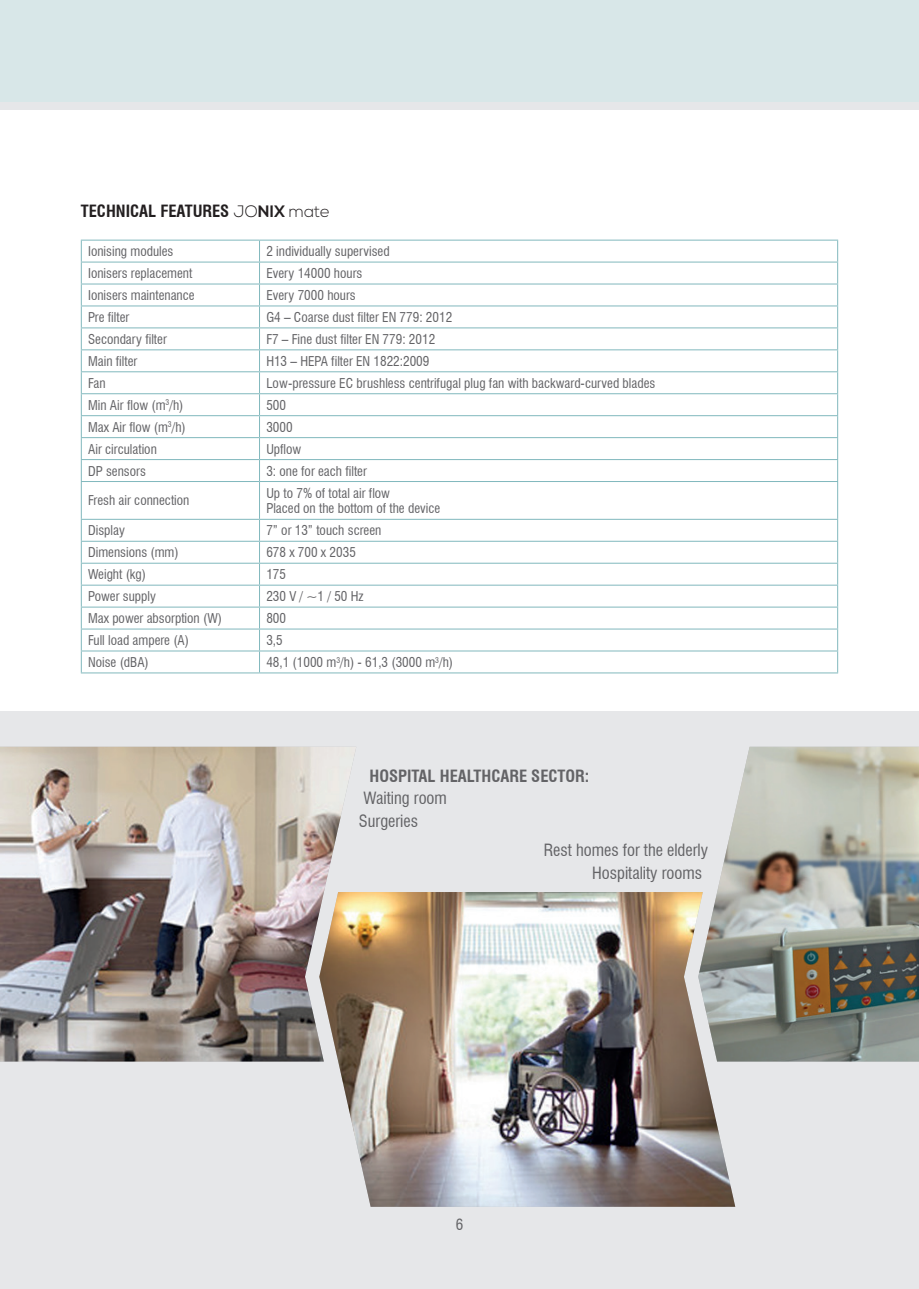
<style>
.page{position:relative;width:919px;height:1289px;background:#fff}
.page>*{position:absolute;margin:0;border:0;box-sizing:border-box;transform-origin:0 0}
.t1{font:condensed 16.5px/22.5px "Swiss 721 BT";color:#636366}
.t2{font:700 condensed 16.5px "Swiss 721 BT";color:#231f20}
.t3{font:700 condensed 16.5px "Swiss 721 BT";color:#636366}
.t4{font:condensed 15px "Swiss 721 BT";color:#636366}
.t5{font:condensed 13.2px/15.9px "Swiss 721 BT";color:#636366}
.s1{font-family:"Nexa";font-weight:300;font-stretch:normal}
.s2{font-family:"Nexa";font-stretch:normal}
</style>
<div class="page">
<div style="left:0;top:711px;width:918px;height:577px;background:#e6e7e9"></div>
<img style="left:717px;top:746px;width:201px;height:315px">
<img style="left:0;top:746px;width:356px;height:315px">
<img style="left:319px;top:892px;width:416px;height:314px">
<div style="left:0;top:0;width:918px;height:102px;background:#d8e7e8"></div>
<div style="left:0;top:102px;width:918px;height:7px;background:#e6e7e9"></div>
<svg style="left:82px;top:262px;width:755px;height:390px"></svg>
<hr style="left:81px;top:240px;width:178px;height:1px;background:#81b8bd">
<hr style="left:259px;top:240px;width:579px;height:1px;background:#81b8bd">
<hr style="left:81px;top:261px;width:178px;height:1px;background:#81b8bd">
<hr style="left:259px;top:261px;width:579px;height:1px;background:#81b8bd">
<hr style="left:81px;top:283px;width:178px;height:1px;background:#81b8bd">
<hr style="left:259px;top:283px;width:579px;height:1px;background:#81b8bd">
<hr style="left:81px;top:305px;width:178px;height:1px;background:#81b8bd">
<hr style="left:259px;top:305px;width:579px;height:1px;background:#81b8bd">
<hr style="left:81px;top:327px;width:178px;height:1px;background:#81b8bd">
<hr style="left:259px;top:327px;width:579px;height:1px;background:#81b8bd">
<hr style="left:81px;top:349px;width:178px;height:1px;background:#81b8bd">
<hr style="left:259px;top:349px;width:579px;height:1px;background:#81b8bd">
<hr style="left:81px;top:371px;width:178px;height:1px;background:#81b8bd">
<hr style="left:259px;top:371px;width:579px;height:1px;background:#81b8bd">
<hr style="left:81px;top:393px;width:178px;height:1px;background:#81b8bd">
<hr style="left:259px;top:393px;width:579px;height:1px;background:#81b8bd">
<hr style="left:81px;top:415px;width:178px;height:1px;background:#81b8bd">
<hr style="left:259px;top:415px;width:579px;height:1px;background:#81b8bd">
<hr style="left:81px;top:437px;width:178px;height:1px;background:#81b8bd">
<hr style="left:259px;top:437px;width:579px;height:1px;background:#81b8bd">
<hr style="left:81px;top:459px;width:178px;height:1px;background:#81b8bd">
<svg style="left:81px;top:240px;width:1px;height:241px"></svg>
<hr style="left:259px;top:459px;width:579px;height:1px;background:#81b8bd">
<svg style="left:259px;top:240px;width:1px;height:241px"></svg>
<svg style="left:837px;top:240px;width:1px;height:241px"></svg>
<hr style="left:81px;top:481px;width:178px;height:1px;background:#81b8bd">
<hr style="left:81px;top:482px;width:1px;height:37px;background:#81b8bd">
<hr style="left:259px;top:481px;width:579px;height:1px;background:#81b8bd">
<hr style="left:259px;top:482px;width:1px;height:37px;background:#81b8bd">
<hr style="left:837px;top:482px;width:1px;height:37px;background:#81b8bd">
<hr style="left:81px;top:519px;width:178px;height:1px;background:#81b8bd">
<hr style="left:259px;top:519px;width:579px;height:1px;background:#81b8bd">
<hr style="left:81px;top:541px;width:178px;height:1px;background:#81b8bd">
<hr style="left:259px;top:541px;width:579px;height:1px;background:#81b8bd">
<hr style="left:81px;top:562px;width:178px;height:1px;background:#81b8bd">
<hr style="left:259px;top:562px;width:579px;height:1px;background:#81b8bd">
<hr style="left:81px;top:584px;width:178px;height:1px;background:#81b8bd">
<hr style="left:259px;top:584px;width:579px;height:1px;background:#81b8bd">
<hr style="left:81px;top:606px;width:178px;height:1px;background:#81b8bd">
<hr style="left:259px;top:606px;width:579px;height:1px;background:#81b8bd">
<hr style="left:81px;top:628px;width:178px;height:1px;background:#81b8bd">
<hr style="left:259px;top:628px;width:579px;height:1px;background:#81b8bd">
<hr style="left:81px;top:650px;width:178px;height:1px;background:#81b8bd">
<svg style="left:81px;top:520px;width:1px;height:152px"></svg>
<hr style="left:259px;top:650px;width:579px;height:1px;background:#81b8bd">
<svg style="left:259px;top:520px;width:1px;height:152px"></svg>
<svg style="left:837px;top:520px;width:1px;height:152px"></svg>
<hr style="left:81px;top:672px;width:178px;height:1px;background:#81b8bd">
<hr style="left:259px;top:672px;width:579px;height:1px;background:#81b8bd">
<p class="t2" style="left:81px;top:201px;width:251px">TECHNICAL FEATURES <span class="s1">JO</span><span class="s2">NIX</span> <span class="s1">mate</span></p>
<p class="t5" style="left:88px;top:243px;width:87px">Ionising modules</p>
<p class="t5" style="left:266px;top:243px;width:125px">2 individually supervised</p>
<p class="t5" style="left:88px;top:265px;width:106px">Ionisers replacement</p>
<p class="t5" style="left:266px;top:265px;width:98px">Every 14000 hours</p>
<p class="t5" style="left:88px;top:287px;width:108px">Ionisers maintenance</p>
<p class="t5" style="left:266px;top:287px;width:91px">Every 7000 hours</p>
<p class="t5" style="left:88px;top:309px;width:43px">Pre filter</p>
<p class="t5" style="left:266px;top:309px;width:187px">G4 – Coarse dust filter EN 779: 2012</p>
<p class="t5" style="left:88px;top:331px;width:80px">Secondary filter</p>
<p class="t5" style="left:266px;top:331px;width:170px">F7 – Fine dust filter EN 779: 2012</p>
<p class="t5" style="left:88px;top:353px;width:51px">Main filter</p>
<p class="t5" style="left:266px;top:353px;width:165px">H13 – HEPA filter EN 1822:2009</p>
<p class="t5" style="left:88px;top:375px;width:19px">Fan</p>
<p class="t5" style="left:266px;top:375px;width:390px">Low-pressure EC brushless centrifugal plug fan with backward-curved blades</p>
<p class="t5" style="left:88px;top:397px;width:97px">Min Air flow (m<sup>3</sup>/h)</p>
<p class="t5" style="left:266px;top:397px;width:21px">500</p>
<p class="t5" style="left:88px;top:419px;width:99px">Max Air flow (m<sup>3</sup>/h)</p>
<p class="t5" style="left:266px;top:419px;width:28px">3000</p>
<p class="t5" style="left:88px;top:441px;width:70px">Air circulation</p>
<p class="t5" style="left:266px;top:441px;width:37px">Upflow</p>
<p class="t5" style="left:88px;top:463px;width:59px">DP sensors</p>
<p class="t5" style="left:266px;top:463px;width:102px">3: one for each filter</p>
<p class="t5" style="left:88px;top:492px;width:103px">Fresh air connection</p>
<p class="t5" style="left:266px;top:485px;width:175px">Up to 7% of total air flow<br>Placed on the bottom of the device</p>
<p class="t5" style="left:88px;top:522px;width:38px">Display</p>
<p class="t5" style="left:266px;top:522px;width:117px">7” or 13” touch screen</p>
<p class="t5" style="left:88px;top:544px;width:92px">Dimensions (mm)</p>
<p class="t5" style="left:266px;top:544px;width:91px">678 x 700 x 2035</p>
<p class="t5" style="left:88px;top:566px;width:59px">Weight (kg)</p>
<p class="t5" style="left:266px;top:566px;width:21px">175</p>
<p class="t5" style="left:88px;top:588px;width:69px">Power supply</p>
<p class="t5" style="left:266px;top:588px;width:99px">230 V / ~1 / 50 Hz</p>
<p class="t5" style="left:88px;top:610px;width:135px">Max power absorption (W)</p>
<p class="t5" style="left:266px;top:610px;width:21px">800</p>
<p class="t5" style="left:88px;top:632px;width:102px">Full load ampere (A)</p>
<p class="t5" style="left:266px;top:632px;width:18px">3,5</p>
<p class="t5" style="left:88px;top:654px;width:62px">Noise (dBA)</p>
<p class="t5" style="left:266px;top:654px;width:188px">48,1 (1000 m<sup>3</sup>/h) - 61,3 (3000 m<sup>3</sup>/h)</p>
<p class="t3" style="left:369px;top:766px;width:221px">HOSPITAL HEALTHCARE SECTOR:</p>
<p class="t1" style="left:359px;top:787px;width:89px">Waiting room<br>Surgeries</p>
<p class="t1" style="left:592px;top:838px;width:117px;text-indent:-48px">Rest homes for the elderly<br>Hospitality rooms</p>
<p class="t4" style="left:455px;top:1215px;width:9px">6</p>
</div>
